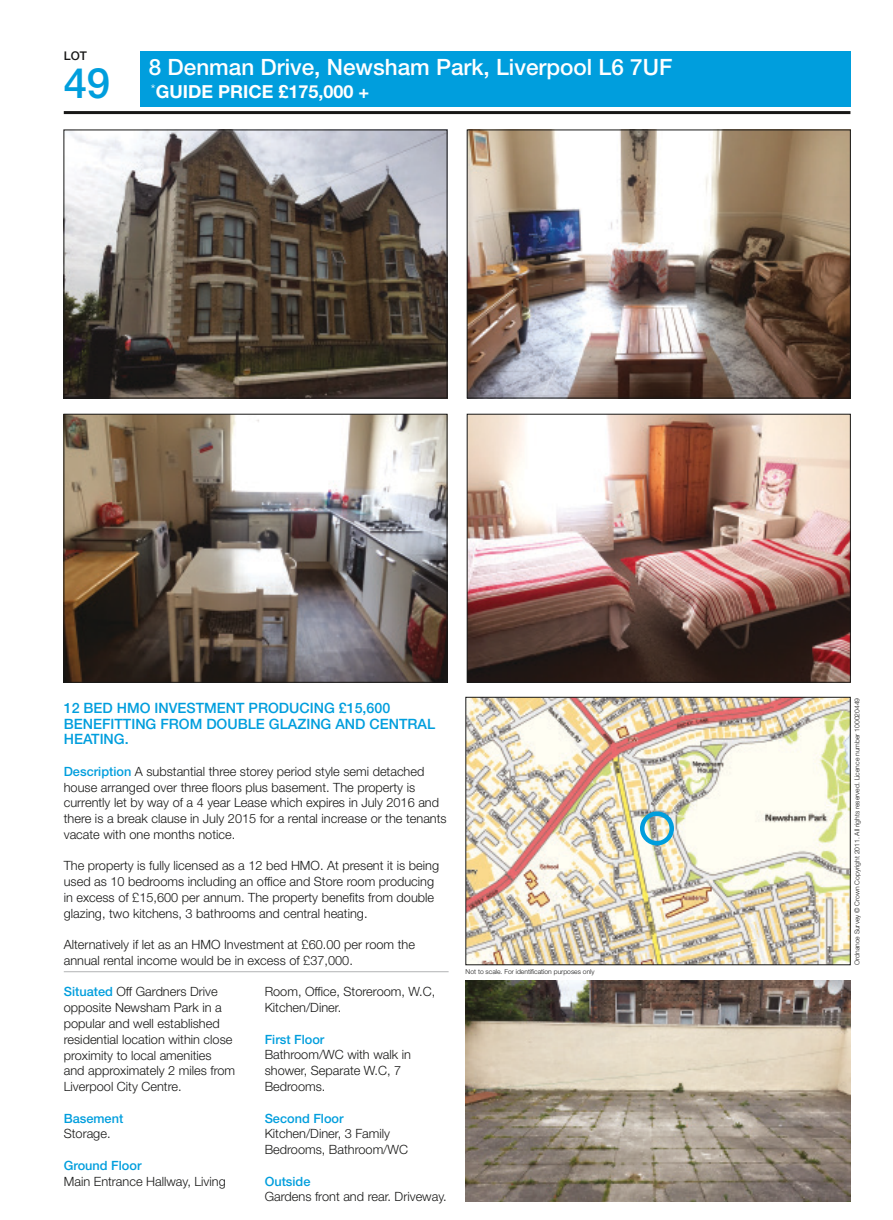
<style>
.page{position:relative;width:893px;height:1220px;background:#fff}
.page>*{position:absolute;margin:0;border:0;box-sizing:border-box;transform-origin:0 0}
.t1{font:500 42px "Helvetica Neue LT Std";color:#009edd}
.t2{font:500 22.5px "Helvetica Neue LT Std";color:#fff}
.t3{font:700 18px "Helvetica Neue LT Std";color:#fff}
.t4{font:500 14.25px/15.8px "Helvetica Neue LT Std";color:#009edd}
.t5{font:300 12.75px/15.8px "Helvetica Neue LT Std";color:#181817}
.t6{font:500 12.75px "Helvetica Neue LT Std";color:#009edd}
.t7{font:500 12px "Helvetica Neue LT Std";color:#181817}
.t8{font:300 6.75px "Helvetica Neue LT Std";color:#181817}
.s1{font-weight:500;color:#009edd}
</style>
<div class="page">
<div style="left:140px;top:51px;width:710px;height:56px;background:#009edd"></div>
<hr style="left:64px;top:111px;width:786px;height:3px;background:#181817">
<img style="left:468px;top:699px;width:380px;height:264px">
<div style="left:466px;top:697px;width:384px;height:268px;border:1px solid #181817"></div>
<div style="left:640px;top:811px;width:34px;height:34px;border:4px solid #009edd;border-radius:50%"></div>
<hr style="left:64px;top:971px;width:385px;height:1px;background:#b2b3b4">
<img style="left:466px;top:980px;width:384px;height:221px">
<img style="left:66px;top:132px;width:379px;height:264px">
<div style="left:64px;top:130px;width:383px;height:268px;border:1px solid #181817"></div>
<img style="left:469px;top:132px;width:379px;height:264px">
<div style="left:467px;top:130px;width:383px;height:268px;border:1px solid #181817"></div>
<img style="left:66px;top:416px;width:379px;height:264px">
<div style="left:64px;top:414px;width:383px;height:268px;border:1px solid #181817"></div>
<img style="left:469px;top:416px;width:379px;height:264px">
<div style="left:467px;top:414px;width:383px;height:268px;border:1px solid #181817"></div>
<p class="t7" style="left:64px;top:48px;width:25px">LOT</p>
<h1 class="t1" style="left:64px;top:58px;width:48px">49</h1>
<h2 class="t2" style="left:149px;top:53px;width:525px">8 Denman Drive, Newsham Park, Liverpool L6 7UF</h2>
<h3 class="t3" style="left:151px;top:81px;width:220px"><sup>*</sup>GUIDE PRICE £175,000 +</h3>
<p class="t4" style="left:64px;top:699px;width:373px">12 BED HMO INVESTMENT PRODUCING £15,600<br>BENEFITTING FROM DOUBLE GLAZING AND CENTRAL<br>HEATING.</p>
<p class="t5" style="left:64px;top:763px;width:384px"><span class="s1">Description</span> A substantial three storey period style semi detached house arranged over three floors plus basement. The property is currently let by way of a 4 year Lease which expires in July 2016 and there is a break clause in July 2015 for a rental increase or the tenants vacate with one months notice.</p>
<p class="t5" style="left:64px;top:857px;width:377px">The property is fully licensed as a 12 bed HMO. At present it is being used as 10 bedrooms including an office and Store room producing in excess of £15,600 per annum. The property benefits from double glazing, two kitchens, 3 bathrooms and central heating.</p>
<p class="t5" style="left:64px;top:936px;width:353px">Alternatively if let as an HMO Investment at £60.00 per room the annual rental income would be in excess of £37,000.</p>
<p class="t5" style="left:64px;top:983px;width:173px"><span class="s1">Situated</span> Off Gardners Drive opposite Newsham Park in a popular and well established residential location within close proximity to local amenities and approximately 2 miles from<br>Liverpool City Centre.</p>
<p class="t6" style="left:64px;top:1110px;width:61px">Basement</p>
<p class="t5" style="left:64px;top:1125px;width:48px">Storage.</p>
<p class="t6" style="left:64px;top:1157px;width:79px">Ground Floor</p>
<p class="t5" style="left:64px;top:1172px;width:164px">Main Entrance Hallway, Living</p>
<p class="t5" style="left:265px;top:983px;width:172px">Room, Office, Storeroom, W.C,<br>Kitchen/Diner.</p>
<p class="t6" style="left:265px;top:1031px;width:61px">First Floor</p>
<p class="t5" style="left:265px;top:1046px;width:148px">Bathroom/WC with walk in shower, Separate W.C, 7<br>Bedrooms.</p>
<p class="t6" style="left:265px;top:1110px;width:80px">Second Floor</p>
<p class="t5" style="left:265px;top:1125px;width:145px">Kitchen/Diner, 3 Family<br>Bedrooms, Bathroom/WC</p>
<p class="t6" style="left:265px;top:1173px;width:47px">Outside</p>
<p class="t5" style="left:265px;top:1188px;width:183px">Gardens front and rear. Driveway.</p>
<p class="t8" style="left:466px;top:967px;width:131px">Not to scale. For identification purposes only</p>
<p class="t8" style="left:853px;top:965px;width:268px;rotate:-90deg">Ordnance Survey © Crown Copyright 2011. All rights reserved. Licence number 100020449</p>
</div>
